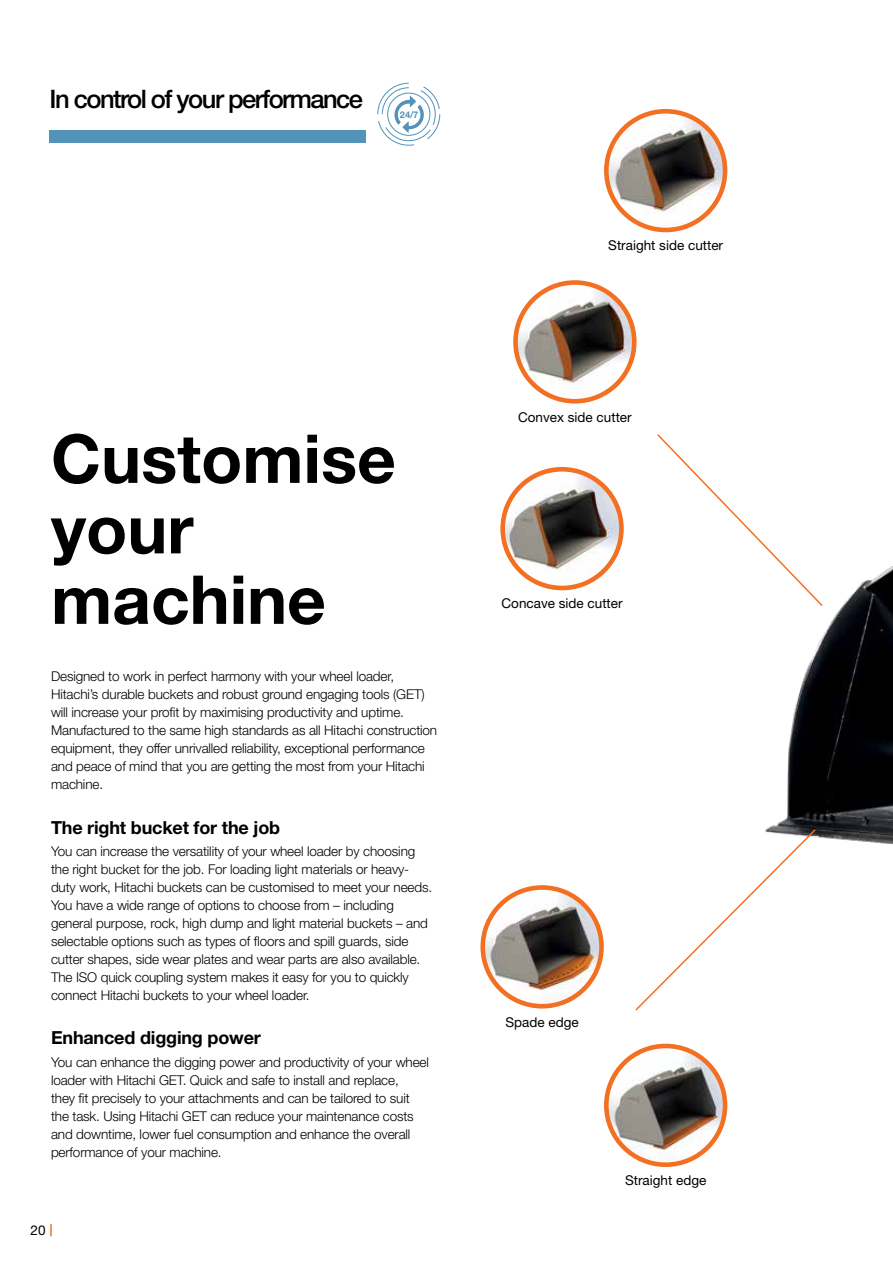
<style>
.page{position:relative;width:893px;height:1263px;background:#fff}
.page>*{position:absolute;margin:0;border:0;box-sizing:border-box;transform-origin:0 0}
.t1{font:700 67.5px/70.5px "Helvetica Neue LT Pro";color:#000}
.t2{font:500 25.5px "Helvetica Neue LT Pro";letter-spacing:-.06em;color:#000}
.t3{font:700 18px "Helvetica Neue LT Pro";letter-spacing:-.01em;color:#000}
.t4{font:300 13.5px/18px "Helvetica Neue LT Pro";letter-spacing:-.01em;color:#000}
.t5{font:13.5px "Helvetica Neue LT Pro";color:#000}
.t6{font:700 9.3px "Helvetica Neue LT Pro";color:#5193b9}
</style>
<div class="page">
<img style="left:768px;top:566px;width:125px;height:279px">
<img style="left:607px;top:111px;width:118px;height:119px">
<div style="left:604px;top:109px;width:123px;height:123px;border:5px solid #f36f21;border-radius:50%"></div>
<img style="left:517px;top:282px;width:114px;height:116px">
<div style="left:513px;top:280px;width:124px;height:124px;border:5px solid #f36f21;border-radius:50%"></div>
<img style="left:503px;top:469px;width:118px;height:119px;border-radius:59px">
<div style="left:500px;top:467px;width:124px;height:123px;border:5px solid #f36f21;border-radius:50%"></div>
<img style="left:483px;top:887px;width:118px;height:119px;border-radius:59px">
<div style="left:480px;top:885px;width:124px;height:123px;border:5px solid #f36f21;border-radius:50%"></div>
<img style="left:606px;top:1046px;width:119px;height:119px;border-radius:59px">
<div style="left:604px;top:1044px;width:123px;height:123px;border:5px solid #f36f21;border-radius:50%"></div>
<svg style="left:657px;top:434px;width:167px;height:174px"></svg>
<svg style="left:635px;top:828px;width:182px;height:183px"></svg>
<div style="left:50px;top:130px;width:316px;height:13px;background:#5193b9"></div>
<svg style="left:377px;top:82px;width:64px;height:64px"></svg>
<svg style="left:50px;top:1224px;width:2px;height:12px"></svg>
<h2 class="t2" style="left:50px;top:83px;width:315px">In control of your performance</h2>
<p class="t6" style="left:400px;top:108px;width:20px">24/7</p>
<h1 class="t1" style="left:51px;top:422px;width:346px">Customise your machine</h1>
<p class="t4" style="left:51px;top:667px;width:388px">Designed to work in perfect harmony with your wheel loader, Hitachi’s durable buckets and robust ground engaging tools (GET) will increase your profit by maximising productivity and uptime.<br>Manufactured to the same high standards as all Hitachi construction equipment, they offer unrivalled reliability, exceptional performance and peace of mind that you are getting the most from your Hitachi machine.</p>
<h3 class="t3" style="left:51px;top:816px;width:231px">The right bucket for the job</h3>
<p class="t4" style="left:51px;top:842px;width:383px">You can increase the versatility of your wheel loader by choosing the right bucket for the job. For loading light materials or heavy&shy;duty work, Hitachi buckets can be customised to meet your needs.<br>You have a wide range of options to choose from – including general purpose, rock, high dump and light material buckets – and selectable options such as types of floors and spill guards, side cutter shapes, side wear plates and wear parts are also available.<br>The ISO quick coupling system makes it easy for you to quickly connect Hitachi buckets to your wheel loader.</p>
<h3 class="t3" style="left:51px;top:1027px;width:211px">Enhanced digging power</h3>
<p class="t4" style="left:51px;top:1053px;width:379px">You can enhance the digging power and productivity of your wheel loader with Hitachi GET. Quick and safe to install and replace,<br>they fit precisely to your attachments and can be tailored to suit the task. Using Hitachi GET can reduce your maintenance costs and downtime, lower fuel consumption and enhance the overall performance of your machine.</p>
<p class="t5" style="left:31px;top:1222px;width:17px">20</p>
<p class="t5" style="left:608px;top:238px;width:116px">Straight side cutter</p>
<p class="t5" style="left:518px;top:409px;width:115px">Convex side cutter</p>
<p class="t5" style="left:502px;top:596px;width:123px">Concave side cutter</p>
<p class="t5" style="left:505px;top:1014px;width:75px">Spade edge</p>
<p class="t5" style="left:625px;top:1172px;width:83px">Straight edge</p>
</div>
